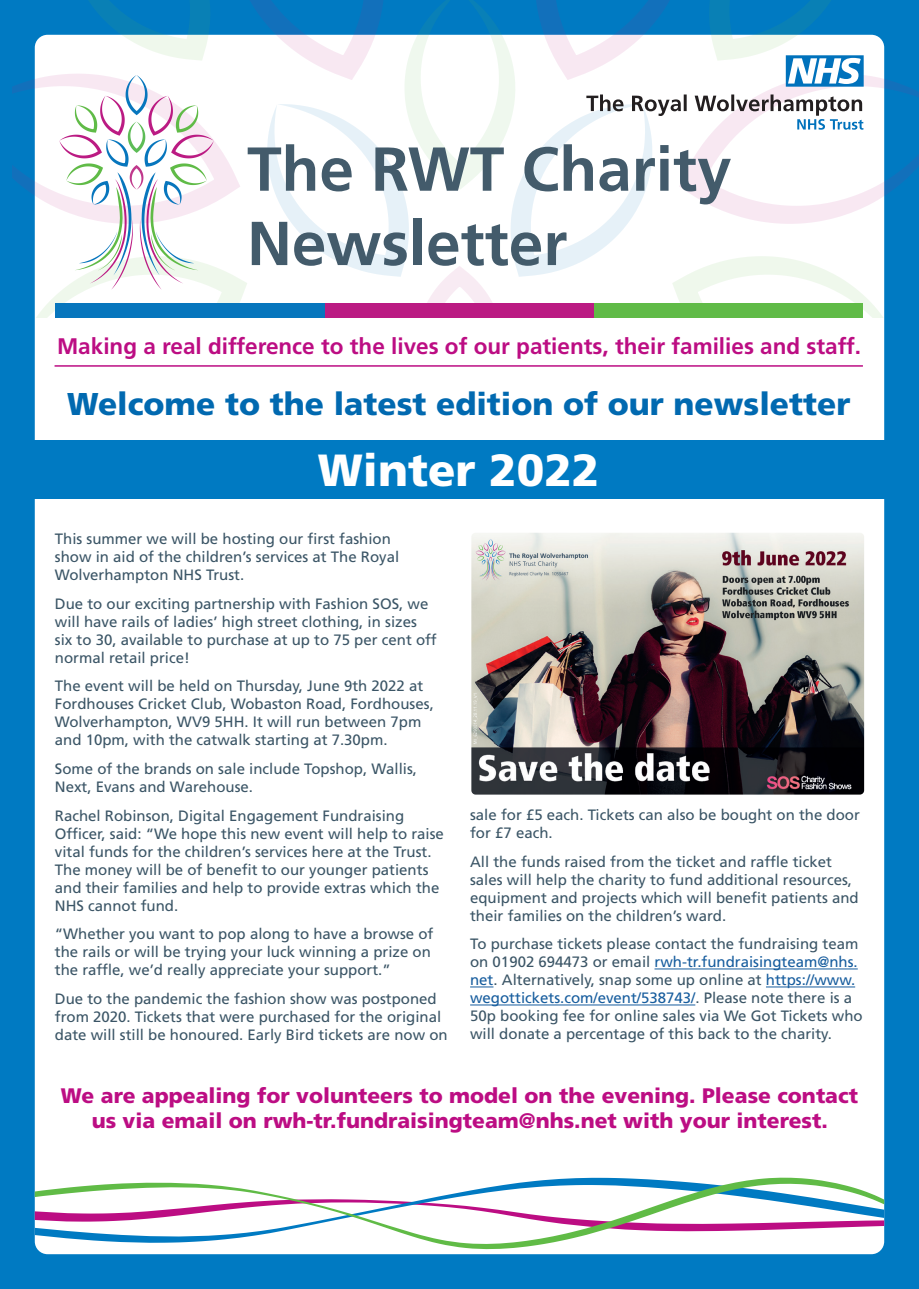
<style>
.page{position:relative;width:919px;height:1289px;background:#fff}
.page>*{position:absolute;margin:0;border:0;box-sizing:border-box;transform-origin:0 0}
.t1{font:700 61.95px/74.2px "Frutiger LT Std";color:#435b6b}
.Heading{font:900 45px "Frutiger LT Std";color:#fff}
.Heading-2{font:900 31.5px "Frutiger LT Std";color:#0169b0}
.Heading-3{font:700 22.5px "Frutiger LT Std";color:#bc0d83}
.Heading-4{font:900 21px/25.2px "Frutiger LT Std";color:#bc0d83;text-align:center}
.Body{font:15px/18px "Frutiger LT Std";color:#3b5566}
.s1{color:#175d9e}
</style>
<div class="page">
<div style="left:0;top:0;width:918px;height:1288px;background:#007ac2"></div>
<div style="left:35px;top:35px;width:849px;height:1219px;background:#fff;border-radius:13px"></div>
<svg style="left:35px;top:1177px;width:849px;height:77px"></svg>
<div style="left:28px;top:440px;width:861px;height:58px;background:#007ac2"></div>
<svg style="left:13px;top:0;width:905px;height:317px"></svg>
<hr style="left:55px;top:365px;width:807px;height:2px;background:#bc0d83">
<img style="left:471px;top:532px;width:393px;height:262px">
<hr style="left:654px;top:968px;width:203px;height:1px;background:#175d9e">
<svg style="left:470px;top:986px;width:23px;height:1px"></svg>
<hr style="left:765px;top:986px;width:90px;height:1px;background:#175d9e">
<hr style="left:470px;top:1004px;width:225px;height:1px;background:#175d9e">
<p class="t1" style="left:247px;top:132px;width:486px">The RWT Charity<br>Newsletter</p>
<p class="Heading-3" style="left:57px;top:333px;width:805px">Making a real difference to the lives of our patients, their families and staff.</p>
<p class="Heading-2" style="left:67px;top:385px;width:784px">Welcome to the latest edition of our newsletter</p>
<p class="Heading" style="left:318px;top:443px;width:283px">Winter 2022</p>
<p class="Body" style="left:55px;top:530px;width:346px">This summer we will be hosting our first fashion show in aid of the children’s services at The Royal<br>Wolverhampton NHS Trust.</p>
<p class="Body" style="left:55px;top:594px;width:383px">Due to our exciting partnership with Fashion SOS, we will have rails of ladies’ high street clothing, in sizes six to 30, available to purchase at up to 75 per cent off normal retail price!</p>
<p class="Body" style="left:55px;top:677px;width:380px">The event will be held on Thursday, June 9th 2022 at Fordhouses Cricket Club, Wobaston Road, Fordhouses, Wolverhampton, WV9 5HH. It will run between 7pm and 10pm, with the catwalk starting at 7.30pm.</p>
<p class="Body" style="left:55px;top:759px;width:364px">Some of the brands on sale include Topshop, Wallis,<br>Next, Evans and Warehouse.</p>
<p class="Body" style="left:55px;top:806px;width:390px">Rachel Robinson, Digital Engagement Fundraising Officer, said: “We hope this new event will help to raise vital funds for the children’s services here at the Trust.<br>The money will be of benefit to our younger patients and their families and help to provide extras which the NHS cannot fund.</p>
<p class="Body" style="left:55px;top:925px;width:380px">“Whether you want to pop along to have a browse of the rails or will be trying your luck winning a prize on the raffle, we’d really appreciate your support.”</p>
<p class="Body" style="left:55px;top:989px;width:394px">Due to the pandemic the fashion show was postponed from 2020. Tickets that were purchased for the original date will still be honoured. Early Bird tickets are now on</p>
<p class="Body" style="left:470px;top:806px;width:391px">sale for £5 each. Tickets can also be bought on the door for £7 each.</p>
<p class="Body" style="left:470px;top:852px;width:390px">All the funds raised from the ticket and raffle ticket sales will help the charity to fund additional resources, equipment and projects which will benefit patients and their families on the children’s ward.</p>
<p class="Body" style="left:470px;top:935px;width:394px">To purchase tickets please contact the fundraising team on 01902 694473 or email <span class="s1">rwh-tr.fundraisingteam@nhs. net</span>. Alternatively, snap some up online at <span class="s1">https://www. wegottickets.com/event/538743/</span>. Please note there is a 50p booking fee for online sales via We Got Tickets who will donate a percentage of this back to the charity.</p>
<p class="Heading-4" style="left:61px;top:1082px;width:798px">We are appealing for volunteers to model on the evening. Please contact us via email on rwh-tr.fundraisingteam@nhs.net with your interest.</p>
</div>
